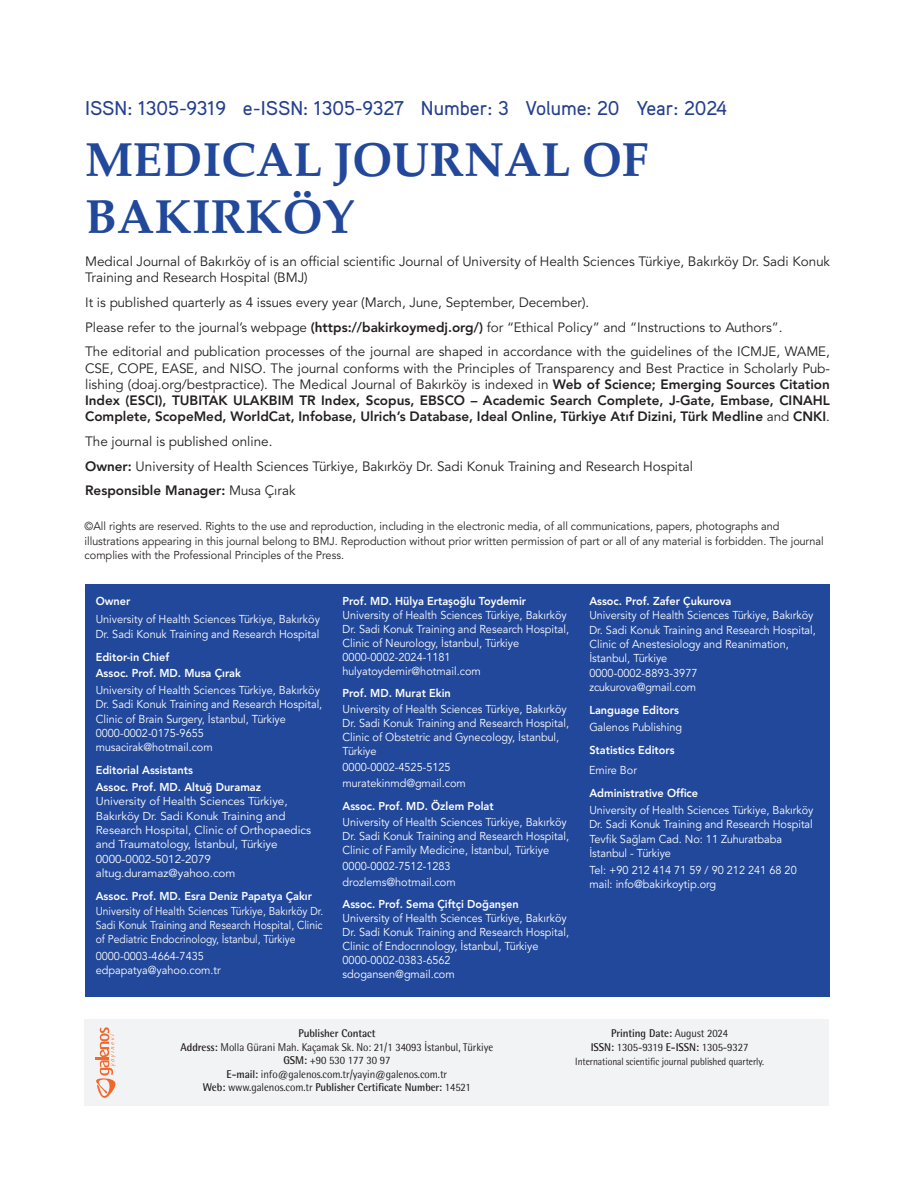
<style>
.page{position:relative;width:915px;height:1191px;background:#fff}
.page>*{position:absolute;margin:0;border:0;box-sizing:border-box;transform-origin:0 0}
.t1{font:700 48px/57.6px "Palatino";color:#22489b}
.t2{font:500 19.95px "Aaux Pro";color:#253f8e}
.t3{font:13.5px/24.8px "Avenir LT Std";color:#231f20}
.t4{font:800 13.5px/16.2px "Avenir LT Std";color:#231f20;text-align:justify}
.t5{font:11.4px/14.4px "Avenir LT Std";color:#fff;scale:.96 1}
.t6{font:11.4px/14.4px "Avenir LT Std";color:#231f20;scale:.96 1}
.t7{font:800 11.4px/16.5px "Avenir LT Std";color:#fff;scale:.96 1}
.t8{font:11.4px/14.4px "Avenir LT Std";color:#fff}
.t9{font:11.4px/14.4px "Avenir LT Std";color:#fff;text-align:justify;scale:.91 1}
.t10{font:11.25px/13.5px "Rotis Semi Sans Std";letter-spacing:-.005em;color:#231f20;text-align:center;scale:.95 1}
.t11{font:10.5px "Rotis Semi Sans Std";letter-spacing:-.005em;color:#231f20;scale:.9 1}
.s1{font-weight:800}
.s2{font-weight:400}
.s3{font-weight:700}
</style>
<div class="page">
<div style="left:85px;top:584px;width:744px;height:412px;background:#22489b"></div>
<div style="left:85px;top:1019px;width:744px;height:87px;background:#f2f3f4"></div>
<svg style="left:95px;top:1027px;width:21px;height:71px"></svg>
<h2 class="t2" style="left:85px;top:96px;width:643px">ISSN: 1305-9319 e-ISSN: 1305-9327 Number: 3 Volume: 20 Year: 2024</h2>
<h1 class="t1" style="left:85px;top:129px;width:565px">MEDICAL JOURNAL OF<br>BAKIRKÖY</h1>
<p class="t3" style="left:85px;top:254px;width:746px;line-height:16.2px">Medical Journal of Bakırköy of is an official scientific Journal of University of Health Sciences Türkiye, Bakırköy Dr. Sadi Konuk<br>Training and Research Hospital (BMJ)</p>
<p class="t3" style="left:85px;top:290px;width:746px">It is published quarterly as 4 issues every year (March, June, September, December).<br>Please refer to the journal’s webpage <span class="s1">(https://bakirkoymedj.org/)</span> for “Ethical Policy” and “Instructions to Authors”.<br>The editorial and publication processes of the journal are shaped in accordance with the guidelines of the ICMJE, WAME,</p>
<p class="t4" style="left:85px;top:360px;width:746px"><span class="s2">CSE, COPE, EASE, and NISO. The journal conforms with the Principles of Transparency and Best Practice in Scholarly Pub&shy;lishing (doaj.org/bestpractice). The Medical Journal of Bakırköy is indexed in</span> Web of Science; Emerging Sources Citation Index (ESCI), TUBITAK ULAKBIM TR Index, Scopus, EBSCO – Academic Search Complete, J-Gate, Embase, CINAHL Complete, ScopeMed, WorldCat, Infobase, Ulrich’s Database, Ideal Online, Türkiye Atıf Dizini, Türk Medline <span class="s2">and</span> CNKI<span class="s2">.</span></p>
<p class="t3" style="left:85px;top:429px;width:609px">The journal is published online.<br><span class="s1">Owner:</span> University of Health Sciences Türkiye, Bakırköy Dr. Sadi Konuk Training and Research Hospital<br><span class="s1">Responsible Manager:</span> Musa Çırak</p>
<p class="t6" style="left:85px;top:519px;width:771px">©All rights are reserved. Rights to the use and reproduction, including in the electronic media, of all communications, papers, photographs and illustrations appearing in this journal belong to BMJ. Reproduction without prior written permission of part or all of any material is forbidden. The journal complies with the Professional Principles of the Press.</p>
<p class="t7" style="left:96px;top:592px;width:38px">Owner</p>
<p class="t5" style="left:96px;top:612px;width:235px">University of Health Sciences Türkiye, Bakırköy<br>Dr. Sadi Konuk Training and Research Hospital</p>
<p class="t7" style="left:96px;top:648px;width:153px">Editor-in Chief<br>Assoc. Prof. MD. Musa Çırak</p>
<p class="t5" style="left:96px;top:683px;width:237px">University of Health Sciences Türkiye, Bakırköy Dr. Sadi Konuk Training and Research Hospital, Clinic of Brain Surgery, İstanbul, Türkiye 0000-0002-0175-9655 musacirak@hotmail.com</p>
<p class="t7" style="left:96px;top:762px;width:174px">Editorial Assistants<br>Assoc. Prof. MD. Altuğ Duramaz</p>
<p class="t8" style="left:96px;top:794px;width:217px">University of Health Sciences Türkiye, Bakırköy Dr. Sadi Konuk Training and Research Hospital, Clinic of Orthopaedics and Traumatology, İstanbul, Türkiye 0000-0002-5012-2079 altug.duramaz@yahoo.com</p>
<p class="t7" style="left:96px;top:888px;width:227px">Assoc. Prof. MD. Esra Deniz Papatya Çakır</p>
<p class="t9" style="left:96px;top:903px;width:251px">University of Health Sciences Türkiye, Bakırköy Dr.<br>Sadi Konuk Training and Research Hospital, Clinic of Pediatric Endocrinology, İstanbul, Türkiye</p>
<p class="t5" style="left:96px;top:949px;width:132px">0000-0003-4664-7435 edpapatya@yahoo.com.tr</p>
<p class="t7" style="left:342px;top:592px;width:193px">Prof. MD. Hülya Ertaşoğlu Toydemir</p>
<p class="t5" style="left:342px;top:608px;width:237px;line-height:14px">University of Health Sciences Türkiye, Bakırköy Dr. Sadi Konuk Training and Research Hospital, Clinic of Neurology, İstanbul, Türkiye 0000-0002-2024-1181 hulyatoydemir@hotmail.com</p>
<p class="t7" style="left:342px;top:685px;width:114px">Prof. MD. Murat Ekin</p>
<p class="t5" style="left:342px;top:702px;width:237px;line-height:14px">University of Health Sciences Türkiye, Bakırköy Dr. Sadi Konuk Training and Research Hospital, Clinic of Obstetric and Gynecology, İstanbul, Türkiye</p>
<p class="t5" style="left:342px;top:759px;width:130px;line-height:16px">0000-0002-4525-5125 muratekinmd@gmail.com</p>
<p class="t7" style="left:342px;top:797px;width:159px">Assoc. Prof. MD. Özlem Polat</p>
<p class="t5" style="left:342px;top:815px;width:237px;line-height:14px">University of Health Sciences Türkiye, Bakırköy<br>Dr. Sadi Konuk Training and Research Hospital,<br>Clinic of Family Medicine, İstanbul, Türkiye</p>
<p class="t5" style="left:342px;top:858px;width:119px;line-height:16px">0000-0002-7512-1283 drozlems@hotmail.com</p>
<p class="t7" style="left:342px;top:896px;width:185px">Assoc. Prof. Sema Çiftçi Doğanşen</p>
<p class="t5" style="left:342px;top:911px;width:237px">University of Health Sciences Türkiye, Bakırköy Dr. Sadi Konuk Training and Research Hospital, Clinic of Endocrınology, İstanbul, Türkiye 0000-0002-0383-6562<br>sdogansen@gmail.com</p>
<p class="t7" style="left:589px;top:592px;width:149px">Assoc. Prof. Zafer Çukurova</p>
<p class="t5" style="left:589px;top:608px;width:237px">University of Health Sciences Türkiye, Bakırköy Dr. Sadi Konuk Training and Research Hospital, Clinic of Anestesiology and Reanimation, İstanbul, Türkiye<br>0000-0002-8893-3977<br>zcukurova@gmail.com</p>
<p class="t7" style="left:589px;top:702px;width:95px">Language Editors</p>
<p class="t5" style="left:589px;top:720px;width:98px">Galenos Publishing</p>
<p class="t7" style="left:589px;top:741px;width:90px">Statistics Editors</p>
<p class="t5" style="left:589px;top:763px;width:51px">Emire Bor</p>
<p class="t7" style="left:589px;top:785px;width:115px">Administrative Office</p>
<p class="t5" style="left:589px;top:803px;width:235px">University of Health Sciences Türkiye, Bakırköy Dr. Sadi Konuk Training and Research Hospital Tevfik Sağlam Cad. No: 11 Zuhuratbaba İstanbul - Türkiye</p>
<p class="t5" style="left:589px;top:862px;width:217px">Tel: +90 212 414 71 59 / 90 212 241 68 20 mail: info@bakirkoytip.org</p>
<p class="t10" style="left:180px;top:1026px;width:330px"><span class="s3">Publisher Contact<br>Address:</span> Molla Gürani Mah. Kaçamak Sk. No: 21/1 34093 İstanbul, Türkiye <span class="s3">GSM:</span> +90 530 177 30 97<br><span class="s3">E-mail:</span> info@galenos.com.tr/yayin@galenos.com.tr<br><span class="s3">Web:</span> www.galenos.com.tr <span class="s3">Publisher Certificate Number:</span> 14521</p>
<p class="t10" style="left:590px;top:1026px;width:168px"><span class="s3">Printing Date:</span> August 2024<br><span class="s3">ISSN:</span> 1305-9319 <span class="s3">E-ISSN:</span> 1305-9327</p>
<p class="t11" style="left:575px;top:1055px;width:211px">International scientific journal published quarterly.</p>
</div>
